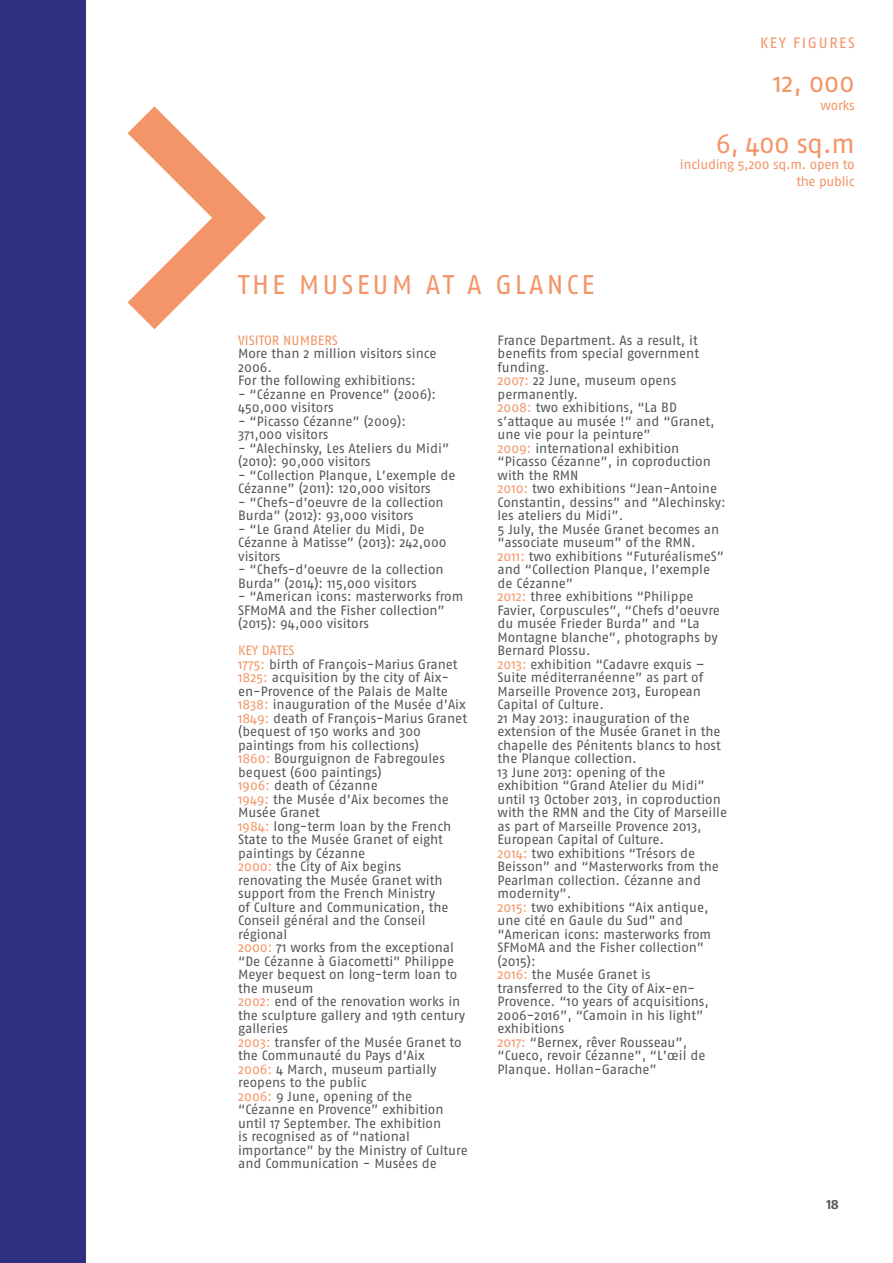
<style>
.page{position:relative;width:893px;height:1263px;background:#fff}
.page>*{position:absolute;margin:0;border:0;box-sizing:border-box;transform-origin:0 0}
.t1{font:27px "Fago No";letter-spacing:.11em;color:#f39568}
.t2{font:15px "Fago No";letter-spacing:.11em;color:#f39568}
.t3{font:13.5px/13.5px "Fago No";color:#575756}
.t4{font:13.5px/16.2px "Fago No";letter-spacing:-.02em;color:#f39568;text-align:right}
.t5{font:13.5px "Fago No";color:#f39568}
.t6{font:13.5px "Fago No Bold Lf";color:#575756}
.s1{color:#f39568}
</style>
<div class="page">
<svg style="left:128px;top:106px;width:138px;height:223px"></svg>
<div style="left:0;top:0;width:85px;height:1263px;background:#2f3081"></div>
<h1 class="t1" style="left:238px;top:269px;width:358px">THE MUSEUM AT A GLANCE</h1>
<p class="t2" style="left:760px;top:34px;width:96px">KEY FIGURES</p>
<h1 class="t1" style="left:773px;top:67px;width:83px">12, 000</h1>
<p class="t4" style="left:821px;top:97px;width:36px">works</p>
<h1 class="t1" style="left:716px;top:128px;width:141px">6, 400 sq.m</h1>
<p class="t4" style="left:680px;top:156px;width:176px">including 5,200 sq.m. open to the public</p>
<p class="t5" style="left:238px;top:332px;width:101px">VISITOR NUMBERS</p>
<p class="t3" style="left:238px;top:346px;width:200px">More than 2 million visitors since<br>2006.<br>For the following exhibitions:</p>
<p class="t3" style="left:238px;top:387px;width:200px">- “Cézanne en Provence” (2006):<br>450,000 visitors</p>
<p class="t3" style="left:238px;top:414px;width:169px">- “Picasso Cézanne” (2009):<br>371,000 visitors</p>
<p class="t3" style="left:238px;top:441px;width:213px">- “Alechinsky, Les Ateliers du Midi” (2010): 90,000 visitors</p>
<p class="t3" style="left:238px;top:468px;width:219px">- “Collection Planque, L’exemple de<br>Cézanne” (2011): 120,000 visitors</p>
<p class="t3" style="left:238px;top:495px;width:207px">- “Chefs-d’oeuvre de la collection<br>Burda” (2012): 93,000 visitors</p>
<p class="t3" style="left:238px;top:522px;width:210px">- “Le Grand Atelier du Midi, De<br>Cézanne à Matisse” (2013): 242,000 visitors</p>
<p class="t3" style="left:238px;top:562px;width:207px">- “Chefs-d’oeuvre de la collection<br>Burda” (2014): 115,000 visitors</p>
<p class="t3" style="left:238px;top:589px;width:227px">- “American icons: masterworks from<br>SFMoMA and the Fisher collection” (2015): 94,000 visitors</p>
<p class="t3" style="left:238px;top:643px;width:231px"><span class="s1">KEY DATES<br>1775:</span> birth of François-Marius Granet<br><span class="s1">1825:</span> acquisition by the city of Aix&shy;en-Provence of the Palais de Malte<br><span class="s1">1838:</span> inauguration of the Musée d’Aix<br><span class="s1">1849:</span> death of François-Marius Granet (bequest of 150 works and 300 paintings from his collections)<br><span class="s1">1860:</span> Bourguignon de Fabregoules bequest (600 paintings)<br><span class="s1">1906:</span> death of Cézanne<br><span class="s1">1949:</span> the Musée d’Aix becomes the<br>Musée Granet<br><span class="s1">1984:</span> long-term loan by the French<br>State to the Musée Granet of eight paintings by Cézanne<br><span class="s1">2000:</span> the City of Aix begins renovating the Musée Granet with support from the French Ministry<br>of Culture and Communication, the<br>Conseil général and the Conseil régional<br><span class="s1">2000:</span> 71 works from the exceptional “De Cézanne à Giacometti” Philippe<br>Meyer bequest on long-term loan to the museum<br><span class="s1">2002:</span> end of the renovation works in the sculpture gallery and 19th century galleries<br><span class="s1">2003:</span> transfer of the Musée Granet to the Communauté du Pays d’Aix<br><span class="s1">2006:</span> 4 March, museum partially reopens to the public<br><span class="s1">2006:</span> 9 June, opening of the “Cézanne en Provence” exhibition until 17 September. The exhibition<br>is recognised as of “national importance” by the Ministry of Culture and Communication - Musées de</p>
<p class="t3" style="left:497px;top:333px;width:231px">France Department. As a result, it benefits from special government funding.<br><span class="s1">2007:</span> 22 June, museum opens permanently.<br><span class="s1">2008:</span> two exhibitions, “La BD s’attaque au musée !” and “Granet, une vie pour la peinture”<br><span class="s1">2009:</span> international exhibition “Picasso Cézanne”, in coproduction with the RMN<br><span class="s1">2010:</span> two exhibitions “Jean-Antoine<br>Constantin, dessins” and “Alechinsky: les ateliers du Midi”.<br>5 July, the Musée Granet becomes an “associate museum” of the RMN.<br><span class="s1">2011:</span> two exhibitions “FuturéalismeS” and “Collection Planque, l’exemple de Cézanne”<br><span class="s1">2012:</span> three exhibitions “Philippe<br>Favier, Corpuscules”, “Chefs d’oeuvre du musée Frieder Burda” and “La<br>Montagne blanche”, photographs by<br>Bernard Plossu.<br><span class="s1">2013:</span> exhibition “Cadavre exquis –<br>Suite méditerranéenne” as part of<br>Marseille Provence 2013, European<br>Capital of Culture.<br>21 May 2013: inauguration of the extension of the Musée Granet in the chapelle des Pénitents blancs to host the Planque collection.<br>13 June 2013: opening of the exhibition “Grand Atelier du Midi” until 13 October 2013, in coproduction with the RMN and the City of Marseille as part of Marseille Provence 2013,<br>European Capital of Culture.<br><span class="s1">2014:</span> two exhibitions “Trésors de<br>Beisson” and “Masterworks from the<br>Pearlman collection. Cézanne and modernity”.<br><span class="s1">2015:</span> two exhibitions “Aix antique, une cité en Gaule du Sud” and “American icons: masterworks from<br>SFMoMA and the Fisher collection” (2015):<br><span class="s1">2016:</span> the Musée Granet is<br>transferred to the City of Aix-en-<br>Provence. “10 years of acquisitions,<br>2006-2016”, “Camoin in his light” exhibitions<br><span class="s1">2017:</span> “Bernex, rêver Rousseau”, “Cueco, revoir Cézanne”, “L’œil de<br>Planque. Hollan-Garache”</p>
<p class="t6" style="left:826px;top:1196px;width:14px">18</p>
</div>
